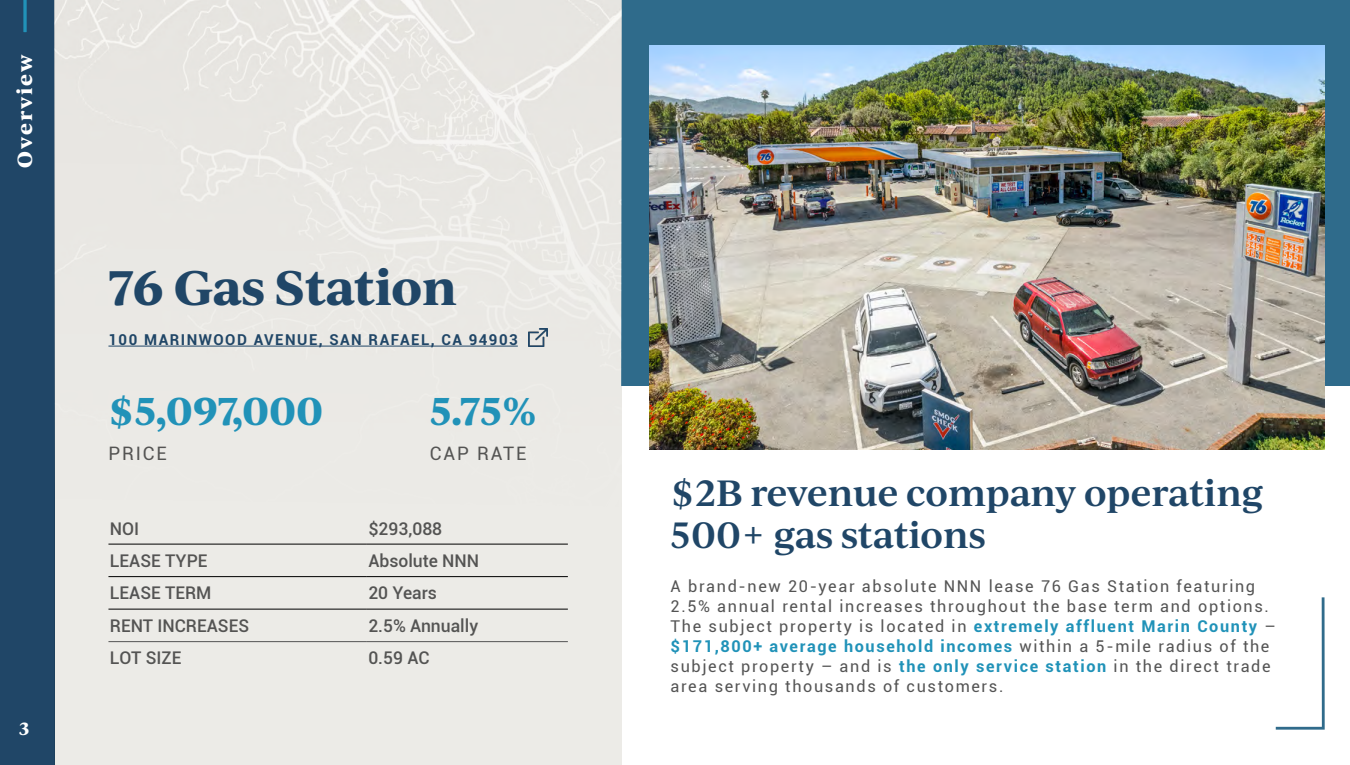
<style>
.page{position:relative;width:1350px;height:765px;background:#fff}
.page>*{position:absolute;margin:0;border:0;box-sizing:border-box;transform-origin:0 0}
.t1{font:700 46.38px "Ivy Journal";letter-spacing:-.015em;color:#204667}
.t2{font:700 37.12px "Ivy Journal";color:#2192b8}
.t3{font:600 35px/42px "Ivy Journal";letter-spacing:-.015em;color:#204667}
.t4{font:700 19.75px "Ivy Journal";letter-spacing:.1em;color:#fff}
.t5{font:18.62px "Roboto";letter-spacing:.1em;color:#545453}
.t6{font:500 17.5px "Roboto";color:#545453}
.t7{font:700 16.88px "Ivy Journal";color:#fff}
.t8{font:16.25px/20px "Roboto";letter-spacing:.1em;color:#545454}
.t9{font:700 15px "Roboto";letter-spacing:.1em;color:#204667}
.s1{color:#545454}
.s2{font-weight:700;color:#2092b8}
</style>
<div class="page">
<div style="left:0;top:0;width:55px;height:765px;background:#204667"></div>
<div style="left:54px;top:0;width:568px;height:765px;background:#ecebe7"></div>
<hr style="left:24px;top:0;width:2px;height:32px;background:#2192b8">
<div style="left:622px;top:0;width:728px;height:386px;background:#2f6b8b"></div>
<img style="left:650px;top:45px;width:675px;height:405px">
<svg style="left:1275px;top:597px;width:50px;height:133px"></svg>
<img style="left:55px;top:0;width:567px;height:386px">
<hr style="left:108px;top:544px;width:259px;height:1px;background:#000">
<hr style="left:367px;top:544px;width:201px;height:1px;background:#000">
<hr style="left:108px;top:576px;width:259px;height:1px;background:#000">
<hr style="left:367px;top:576px;width:201px;height:1px;background:#000">
<hr style="left:108px;top:609px;width:259px;height:1px;background:#000">
<hr style="left:367px;top:609px;width:201px;height:1px;background:#000">
<hr style="left:108px;top:641px;width:259px;height:1px;background:#545454">
<hr style="left:367px;top:641px;width:201px;height:1px;background:#545454">
<hr style="left:108px;top:346px;width:410px;height:1px;background:#204667">
<img style="left:529px;top:328px;width:18px;height:19px">
<p class="t4" style="left:10px;top:168px;width:114px;rotate:-90deg">Overview</p>
<p class="t7" style="left:19px;top:716px;width:12px">3</p>
<h1 class="t1" style="left:108px;top:253px;width:350px">76 Gas Station</h1>
<p class="t9" style="left:108px;top:329px;width:411px">100 MARINWOOD AVENUE, SAN RAFAEL, CA 94903</p>
<h2 class="t2" style="left:108px;top:383px;width:216px">$5,097,000</h2>
<p class="t5" style="left:108px;top:440px;width:60px">PRICE</p>
<h2 class="t2" style="left:430px;top:383px;width:108px">5.75%</h2>
<p class="t5" style="left:430px;top:440px;width:98px">CAP RATE</p>
<p class="t6" style="left:110px;top:517px;width:31px">NOI</p>
<p class="t6" style="left:368px;top:517px;width:75px">$293,088</p>
<p class="t6" style="left:110px;top:548px;width:99px">L<span class="s1">EASE</span> TYPE</p>
<p class="t6" style="left:368px;top:548px;width:112px">Absolute NNN</p>
<p class="t6" style="left:110px;top:581px;width:103px">L<span class="s1">EASE</span> TERM</p>
<p class="t6" style="left:368px;top:581px;width:70px">20 Years</p>
<p class="t6" style="left:110px;top:613px;width:141px">RENT INCREASES</p>
<p class="t6" style="left:368px;top:613px;width:111px">2.5% Annually</p>
<p class="t6" style="left:110px;top:646px;width:73px">LOT SIZE</p>
<p class="t6" style="left:368px;top:646px;width:63px">0.59 AC</p>
<h3 class="t3" style="left:671px;top:471px;width:595px">$2B revenue company operating<br>500+ gas stations</h3>
<p class="t8" style="left:671px;top:575px;width:607px">A brand-new 20-year absolute NNN lease 76 Gas Station featuring 2.5% annual rental increases throughout the base term and options.<br>The subject property is located in <span class="s2">extremely affluent Marin County</span> – <span class="s2">$171,800+ average household incomes</span> within a 5-mile radius of the subject property – and is <span class="s2">the only service station</span> in the direct trade area serving thousands of customers.</p>
</div>
